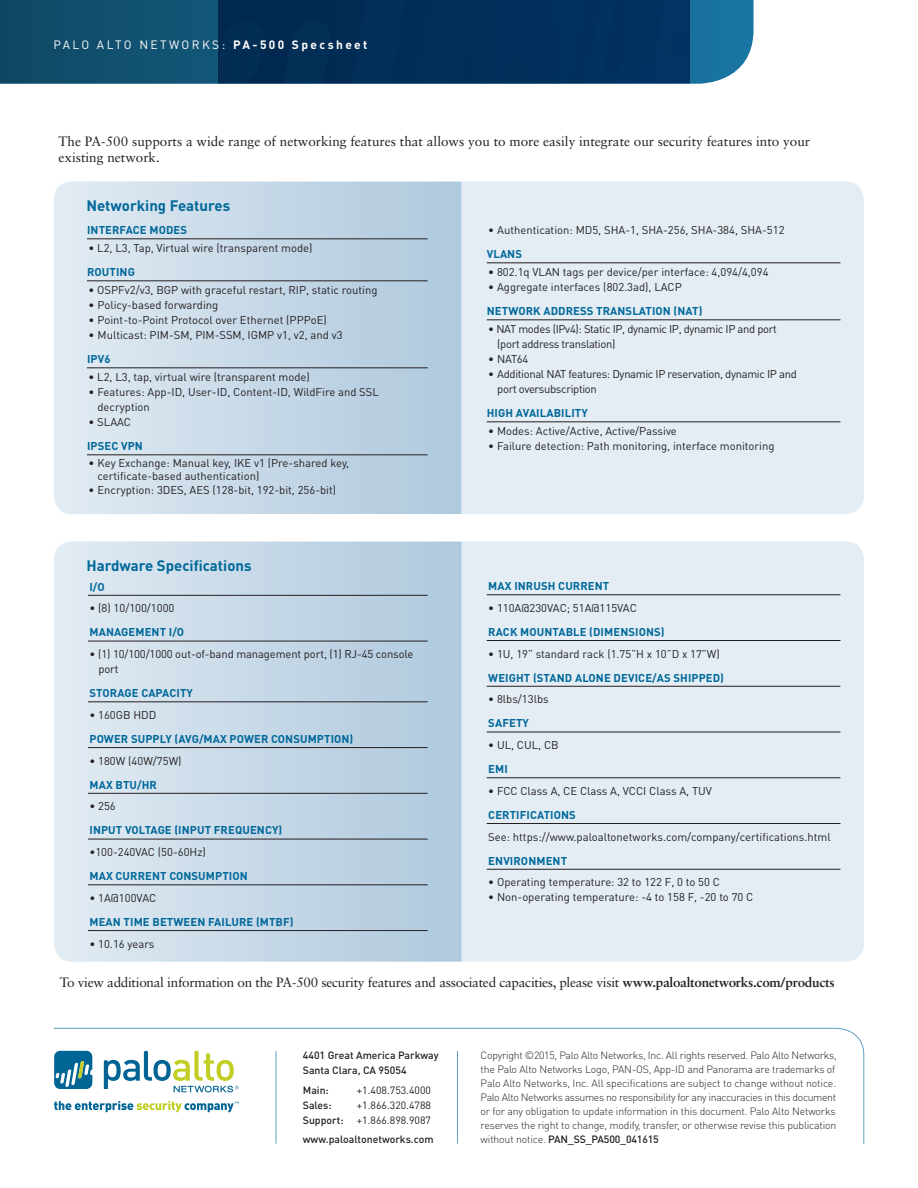
<style>
.page{position:relative;width:918px;height:1188px;background:#fff}
.page>*{position:absolute;margin:0;border:0;box-sizing:border-box;transform-origin:0 0}
.text__no_indent{font:700 15px "DINOT";color:#00689a}
.text__no_indent-2{font:13.5px/16.2px "Sabon LT Std";color:#231f20}
.text__no_indent-3{font:13.5px "Sabon LT Std";letter-spacing:-.02em;color:#231f20}
.t1{font:12px "DINOT";letter-spacing:.2em;color:#fff}
.specs_text{font:11.25px/15px "DINOT";color:#231f20}
.specs_subhead{font:700 11.25px "DINOT";letter-spacing:.01em;color:#00689a}
.specs_text-2{font:11.25px/15px "DINOT";letter-spacing:-.03em;color:#231f20}
.t2{font:300 10.5px/14px "DINOT";letter-spacing:-.02em;color:#231f20}
.t3{font:500 10.5px/15px "DINOT";color:#231f20}
.t4{font:10.5px "DINOT";color:#231f20}
.s1{font-weight:700}
.s2{font-weight:500}
</style>
<div class="page">
<svg style="left:0;top:0;width:754px;height:84px;background:#0a3f66"></svg>
<svg style="left:53px;top:1028px;width:811px;height:116px"></svg>
<hr style="left:457px;top:1051px;width:1px;height:93px;background:#609fc3">
<hr style="left:276px;top:1051px;width:1px;height:93px;background:#609fc3">
<div style="left:54px;top:542px;width:810px;height:420px;background:#e4edf4;border-radius:18px"></div>
<svg style="left:54px;top:542px;width:407px;height:420px"></svg>
<div style="left:54px;top:182px;width:810px;height:332px;background:#e4edf4;border-radius:18px"></div>
<svg style="left:54px;top:182px;width:407px;height:332px"></svg>
<hr style="left:88px;top:595px;width:340px;height:1px;background:#231f20">
<hr style="left:88px;top:641px;width:340px;height:1px;background:#231f20">
<hr style="left:88px;top:702px;width:340px;height:1px;background:#231f20">
<hr style="left:88px;top:747px;width:340px;height:1px;background:#231f20">
<hr style="left:88px;top:793px;width:340px;height:1px;background:#231f20">
<hr style="left:88px;top:839px;width:340px;height:1px;background:#231f20">
<hr style="left:88px;top:885px;width:340px;height:1px;background:#231f20">
<hr style="left:88px;top:930px;width:340px;height:1px;background:#231f20">
<hr style="left:487px;top:595px;width:353px;height:1px;background:#231f20">
<hr style="left:487px;top:640px;width:353px;height:1px;background:#231f20">
<hr style="left:487px;top:686px;width:353px;height:1px;background:#231f20">
<hr style="left:487px;top:732px;width:353px;height:1px;background:#231f20">
<hr style="left:487px;top:778px;width:353px;height:1px;background:#231f20">
<hr style="left:487px;top:823px;width:353px;height:1px;background:#231f20">
<hr style="left:487px;top:869px;width:353px;height:1px;background:#231f20">
<hr style="left:87px;top:239px;width:341px;height:1px;background:#231f20">
<hr style="left:87px;top:281px;width:341px;height:1px;background:#231f20">
<hr style="left:87px;top:368px;width:341px;height:1px;background:#231f20">
<hr style="left:87px;top:455px;width:341px;height:1px;background:#231f20">
<hr style="left:487px;top:263px;width:353px;height:1px;background:#231f20">
<hr style="left:487px;top:320px;width:353px;height:1px;background:#231f20">
<hr style="left:487px;top:422px;width:353px;height:1px;background:#231f20">
<p class="t1" style="left:53px;top:36px;width:316px">PALO ALTO NETWORKS: <span class="s1">PA-500 Specsheet</span></p>
<p class="text__no_indent-2" style="left:59px;top:133px;width:753px">The PA-500 supports a wide range of networking features that allows you to more easily integrate our security features into your existing network.</p>
<p class="text__no_indent" style="left:86px;top:195px;width:145px">Networking Features</p>
<p class="specs_subhead" style="left:87px;top:222px;width:102px">INTERFACE MODES</p>
<p class="specs_text" style="left:89px;top:240px;width:226px">• L2, L3, Tap, Virtual wire (transparent mode)</p>
<p class="specs_subhead" style="left:87px;top:264px;width:49px">ROUTING</p>
<p class="specs_text" style="left:89px;top:282px;width:290px">• OSPFv2/v3, BGP with graceful restart, RIP, static routing</p>
<p class="specs_text" style="left:89px;top:297px;width:131px">• Policy-based forwarding</p>
<p class="specs_text" style="left:89px;top:312px;width:240px">• Point-to-Point Protocol over Ethernet (PPPoE)</p>
<p class="specs_text" style="left:89px;top:327px;width:256px">• Multicast: PIM-SM, PIM-SSM, IGMP v1, v2, and v3</p>
<p class="specs_subhead" style="left:87px;top:351px;width:25px">IPV6</p>
<p class="specs_text" style="left:89px;top:369px;width:223px">• L2, L3, tap, virtual wire (transparent mode)</p>
<p class="specs_text" style="left:98px;top:384px;width:283px;text-indent:-9px">• Features: App-ID, User-ID, Content-ID, WildFire and SSL decryption</p>
<p class="specs_text" style="left:89px;top:414px;width:44px">• SLAAC</p>
<p class="specs_subhead" style="left:87px;top:438px;width:57px">IPSEC VPN</p>
<p class="specs_text" style="left:98px;top:455px;width:253px;line-height:13.5px;text-indent:-9px">• Key Exchange: Manual key, IKE v1 (Pre-shared key, certificate-based authentication)</p>
<p class="specs_text" style="left:89px;top:482px;width:249px">• Encryption: 3DES, AES (128-bit, 192-bit, 256-bit)</p>
<p class="text__no_indent" style="left:86px;top:555px;width:167px">Hardware Specifications</p>
<p class="specs_subhead" style="left:89px;top:579px;width:17px">I/O</p>
<p class="specs_text" style="left:89px;top:600px;width:87px">• (8) 10/100/1000</p>
<p class="specs_subhead" style="left:89px;top:625px;width:96px">MANAGEMENT I/O</p>
<p class="specs_text" style="left:98px;top:646px;width:317px;text-indent:-9px">• (1) 10/100/1000 out-of-band management port, (1) RJ-45 console port</p>
<p class="specs_subhead" style="left:89px;top:685px;width:105px">STORAGE CAPACITY</p>
<p class="specs_text" style="left:89px;top:707px;width:69px">• 160GB HDD</p>
<p class="specs_subhead" style="left:89px;top:731px;width:265px">POWER SUPPLY (AVG/MAX POWER CONSUMPTION)</p>
<p class="specs_text" style="left:89px;top:753px;width:94px">• 180W (40W/75W)</p>
<p class="specs_subhead" style="left:89px;top:777px;width:69px">MAX BTU/HR</p>
<p class="specs_text" style="left:89px;top:798px;width:28px">• 256</p>
<p class="specs_subhead" style="left:89px;top:823px;width:194px">INPUT VOLTAGE (INPUT FREQUENCY)</p>
<p class="specs_text" style="left:89px;top:844px;width:118px">•100-240VAC (50-60Hz)</p>
<p class="specs_subhead" style="left:89px;top:868px;width:160px">MAX CURRENT CONSUMPTION</p>
<p class="specs_text" style="left:89px;top:890px;width:68px">• 1A@100VAC</p>
<p class="specs_subhead" style="left:89px;top:914px;width:206px">MEAN TIME BETWEEN FAILURE (MTBF)</p>
<p class="specs_text" style="left:89px;top:936px;width:67px">• 10.16 years</p>
<p class="specs_text" style="left:488px;top:222px;width:298px">• Authentication: MD5, SHA-1, SHA-256, SHA-384, SHA-512</p>
<p class="specs_subhead" style="left:487px;top:246px;width:37px">VLANS</p>
<p class="specs_text" style="left:488px;top:264px;width:282px">• 802.1q VLAN tags per device/per interface: 4,094/4,094</p>
<p class="specs_text" style="left:488px;top:279px;width:195px">• Aggregate interfaces (802.3ad), LACP</p>
<p class="specs_subhead" style="left:487px;top:303px;width:217px">NETWORK ADDRESS TRANSLATION (NAT)</p>
<p class="specs_text-2" style="left:497px;top:321px;width:281px;text-indent:-9px">• NAT modes (IPv4): Static IP, dynamic IP, dynamic IP and port (port address translation)</p>
<p class="specs_text" style="left:488px;top:351px;width:41px">• NAT64</p>
<p class="specs_text-2" style="left:497px;top:366px;width:301px;text-indent:-9px">• Additional NAT features: Dynamic IP reservation, dynamic IP and port oversubscription</p>
<p class="specs_subhead" style="left:487px;top:405px;width:103px">HIGH AVAILABILITY</p>
<p class="specs_text" style="left:488px;top:423px;width:190px">• Modes: Active/Active, Active/Passive</p>
<p class="specs_text" style="left:488px;top:438px;width:288px">• Failure detection: Path monitoring, interface monitoring</p>
<p class="specs_subhead" style="left:488px;top:578px;width:123px">MAX INRUSH CURRENT</p>
<p class="specs_text" style="left:488px;top:600px;width:150px">• 110A@230VAC; 51A@115VAC</p>
<p class="specs_subhead" style="left:488px;top:624px;width:178px">RACK MOUNTABLE (DIMENSIONS)</p>
<p class="specs_text" style="left:488px;top:646px;width:233px">• 1U, 19” standard rack (1.75”H x 10”D x 17”W)</p>
<p class="specs_subhead" style="left:488px;top:670px;width:237px">WEIGHT (STAND ALONE DEVICE/AS SHIPPED)</p>
<p class="specs_text" style="left:488px;top:691px;width:62px">• 8lbs/13lbs</p>
<p class="specs_subhead" style="left:488px;top:716px;width:42px">SAFETY</p>
<p class="specs_text" style="left:488px;top:737px;width:72px">• UL, CUL, CB</p>
<p class="specs_subhead" style="left:488px;top:761px;width:21px">EMI</p>
<p class="specs_text" style="left:488px;top:783px;width:225px">• FCC Class A, CE Class A, VCCI Class A, TUV</p>
<p class="specs_subhead" style="left:488px;top:807px;width:89px">CERTIFICATIONS</p>
<p class="specs_text" style="left:488px;top:829px;width:344px">See: https://www.paloaltonetworks.com/company/certifications.html</p>
<p class="specs_subhead" style="left:488px;top:853px;width:80px">ENVIRONMENT</p>
<p class="specs_text" style="left:488px;top:874px;width:233px">• Operating temperature: 32 to 122 F, 0 to 50 C</p>
<p class="specs_text" style="left:488px;top:889px;width:267px">• Non-operating temperature: -4 to 158 F, -20 to 70 C</p>
<p class="text__no_indent-3" style="left:60px;top:975px;width:776px">To view additional information on the PA-500 security features and associated capacities, please visit <span class="s1">www.paloaltonetworks.com/products</span></p>
<p class="t3" style="left:303px;top:1047px;width:137px">4401 Great America Parkway<br>Santa Clara, CA 95054</p>
<p class="t3" style="left:303px;top:1082px;width:28px">Main:</p>
<p class="t4" style="left:357px;top:1083px;width:76px">+1.408.753.4000</p>
<p class="t3" style="left:303px;top:1097px;width:30px">Sales:</p>
<p class="t4" style="left:357px;top:1098px;width:76px">+1.866.320.4788</p>
<p class="t3" style="left:303px;top:1112px;width:42px">Support:</p>
<p class="t4" style="left:357px;top:1113px;width:76px">+1.866.898.9087</p>
<p class="t3" style="left:303px;top:1131px;width:132px">www.paloaltonetworks.com</p>
<p class="t2" style="left:481px;top:1048px;width:358px">Copyright ©2015, Palo Alto Networks, Inc. All rights reserved. Palo Alto Networks, the Palo Alto Networks Logo, PAN-OS, App-ID and Panorama are trademarks of Palo Alto Networks, Inc. All specifications are subject to change without notice.<br>Palo Alto Networks assumes no responsibility for any inaccuracies in this document or for any obligation to update information in this document. Palo Alto Networks reserves the right to change, modify, transfer, or otherwise revise this publication without notice. <span class="s2">PAN_SS_PA500_041615</span></p>
</div>
